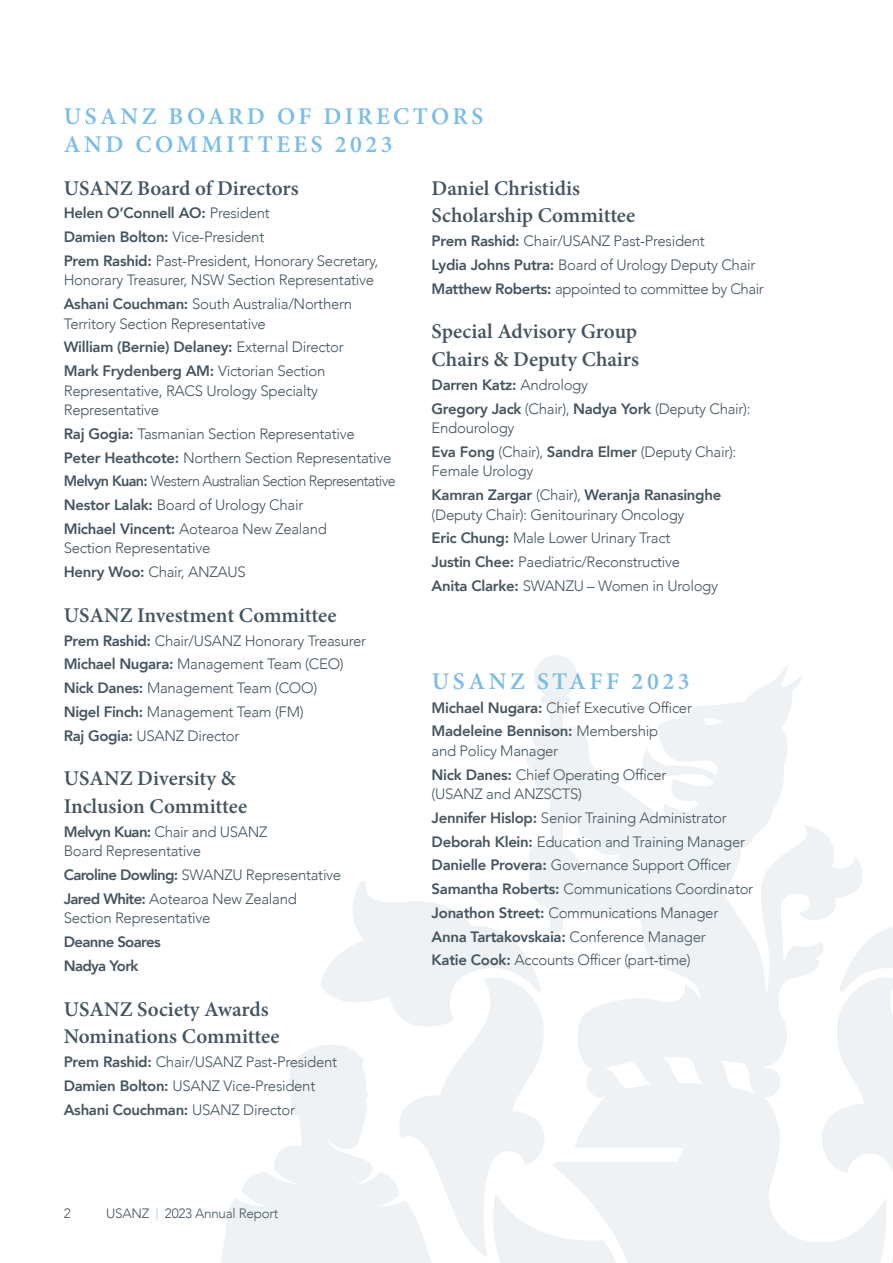
<style>
.page{position:relative;width:893px;height:1263px;background:#fff}
.page>*{position:absolute;margin:0;border:0;box-sizing:border-box;transform-origin:0 0}
.t1{font:600 24px/27.8px "Minion Pro";letter-spacing:.145em;color:#79bde8}
.t2{font:600 21px/27.8px "Minion Pro";color:#455560}
.t3{font:300 15px/23.7px "Avenir";letter-spacing:-.02em;color:#455560}
.t4{font:800 15px/23.7px "Avenir";letter-spacing:-.02em;color:#455560}
.t5{font:800 15px/23.7px "Avenir";letter-spacing:-.045em;color:#455560}
.t6{font:300 13.5px "Avenir";letter-spacing:-.02em;color:#455560}
.s1{font-weight:800}
.s2{font-weight:300}
.s3{font-weight:400;font-size:15px;color:#a8d1ef}
</style>
<div class="page">
<svg style="left:221px;top:655px;width:672px;height:608px"></svg>
<h1 class="t1" style="left:64px;top:102px;width:421px">USANZ BOARD OF DIRECTORS<br>AND COMMITTEES 2023</h1>
<h2 class="t2" style="left:64px;top:174px;width:236px">USANZ Board of Directors</h2>
<p class="t3" style="left:64px;top:201px;width:316px"><span class="s1">Helen O’Connell AO:</span> President<br><span class="s1">Damien Bolton:</span> Vice-President<br><span class="s1">Prem Rashid:</span> Past-President, Honorary Secretary,</p>
<p class="t3" style="left:64px;top:268px;width:312px">Honorary Treasurer, NSW Section Representative<br><span class="s1">Ashani Couchman:</span> South Australia/Northern</p>
<p class="t3" style="left:64px;top:312px;width:281px">Territory Section Representative<br><span class="s1">William (Bernie) Delaney:</span> External Director<br><span class="s1">Mark Frydenberg AM:</span> Victorian Section</p>
<p class="t3" style="left:64px;top:381px;width:256px;line-height:19.5px">Representative, RACS Urology Specialty<br>Representative</p>
<p class="t3" style="left:64px;top:422px;width:333px"><span class="s1">Raj Gogia:</span> Tasmanian Section Representative<br><span class="s1">Peter Heathcote:</span> Northern Section Representative <span class="s1">Melvyn Kuan:</span> Western Australian Section Representative <span class="s1">Nestor Lalak:</span> Board of Urology Chair<br><span class="s1">Michael Vincent:</span> Aotearoa New Zealand</p>
<p class="t3" style="left:64px;top:536px;width:183px">Section Representative<br><span class="s1">Henry Woo:</span> Chair, ANZAUS</p>
<h2 class="t2" style="left:64px;top:601px;width:274px">USANZ Investment Committee</h2>
<p class="t3" style="left:64px;top:629px;width:304px"><span class="s1">Prem Rashid:</span> Chair/USANZ Honorary Treasurer <span class="s1">Michael Nugara:</span> Management Team (CEO)<br><span class="s1">Nick Danes:</span> Management Team (COO)<br><span class="s1">Nigel Finch:</span> Management Team (FM)<br><span class="s1">Raj Gogia:</span> USANZ Director</p>
<h2 class="t2" style="left:64px;top:765px;width:185px">USANZ Diversity &amp;<br>Inclusion Committee</h2>
<p class="t3" style="left:64px;top:822px;width:205px;line-height:19.5px"><span class="s1">Melvyn Kuan:</span> Chair and USANZ<br>Board Representative</p>
<p class="t3" style="left:64px;top:863px;width:279px"><span class="s1">Caroline Dowling:</span> SWANZU Representative<br><span class="s1">Jared White:</span> Aotearoa New Zealand</p>
<p class="t3" style="left:64px;top:906px;width:148px">Section Representative</p>
<p class="t5" style="left:64px;top:930px;width:98px">Deanne Soares<br>Nadya York</p>
<h2 class="t2" style="left:64px;top:995px;width:217px">USANZ Society Awards<br>Nominations Committee</h2>
<p class="t3" style="left:64px;top:1050px;width:275px"><span class="s1">Prem Rashid:</span> Chair/USANZ Past-President<br><span class="s1">Damien Bolton:</span> USANZ Vice-President<br><span class="s1">Ashani Couchman:</span> USANZ Director</p>
<h2 class="t2" style="left:432px;top:174px;width:205px">Daniel Christidis<br>Scholarship Committee</h2>
<p class="t3" style="left:432px;top:229px;width:334px"><span class="s1">Prem Rashid:</span> Chair/USANZ Past-President<br><span class="s1">Lydia Johns Putra:</span> Board of Urology Deputy Chair<br><span class="s1">Matthew Roberts:</span> appointed to committee by Chair</p>
<h2 class="t2" style="left:432px;top:318px;width:209px">Special Advisory Group<br>Chairs &amp; Deputy Chairs</h2>
<p class="t4" style="left:432px;top:373px;width:321px">Darren Katz: <span class="s2">Andrology<br></span>Gregory Jack <span class="s2">(Chair),</span> Nadya York <span class="s2">(Deputy Chair):</span></p>
<p class="t3" style="left:432px;top:416px;width:306px">Endourology<br><span class="s1">Eva Fong</span> (Chair), <span class="s1">Sandra Elmer</span> (Deputy Chair):</p>
<p class="t4" style="left:432px;top:459px;width:291px"><span class="s2">Female Urology<br></span>Kamran Zargar <span class="s2">(Chair),</span> Weranja Ranasinghe</p>
<p class="t3" style="left:432px;top:503px;width:288px">(Deputy Chair): Genitourinary Oncology<br><span class="s1">Eric Chung:</span> Male Lower Urinary Tract<br><span class="s1">Justin Chee:</span> Paediatric/Reconstructive <span class="s1">Anita Clarke:</span> SWANZU – Women in Urology</p>
<h1 class="t1" style="left:432px;top:667px;width:259px">USANZ STAFF 2023</h1>
<p class="t4" style="left:432px;top:696px;width:262px">Michael Nugara: <span class="s2">Chief Executive Officer<br></span>Madeleine Bennison: <span class="s2">Membership</span></p>
<p class="t3" style="left:432px;top:739px;width:236px">and Policy Manager<br><span class="s1">Nick Danes:</span> Chief Operating Officer</p>
<p class="t3" style="left:432px;top:782px;width:323px">(USANZ and ANZSCTS)<br><span class="s1">Jennifer Hislop:</span> Senior Training Administrator <span class="s1">Deborah Klein:</span> Education and Training Manager <span class="s1">Danielle Provera:</span> Governance Support Officer <span class="s1">Samantha Roberts:</span> Communications Coordinator <span class="s1">Jonathon Street:</span> Communications Manager <span class="s1">Anna Tartakovskaia:</span> Conference Manager<br><span class="s1">Katie Cook:</span> Accounts Officer (part-time)</p>
<p class="t6" style="left:64px;top:1206px;width:9px">2</p>
<p class="t6" style="left:106px;top:1206px;width:173px">USANZ <span class="s3">|</span> 2023 Annual Report</p>
</div>
